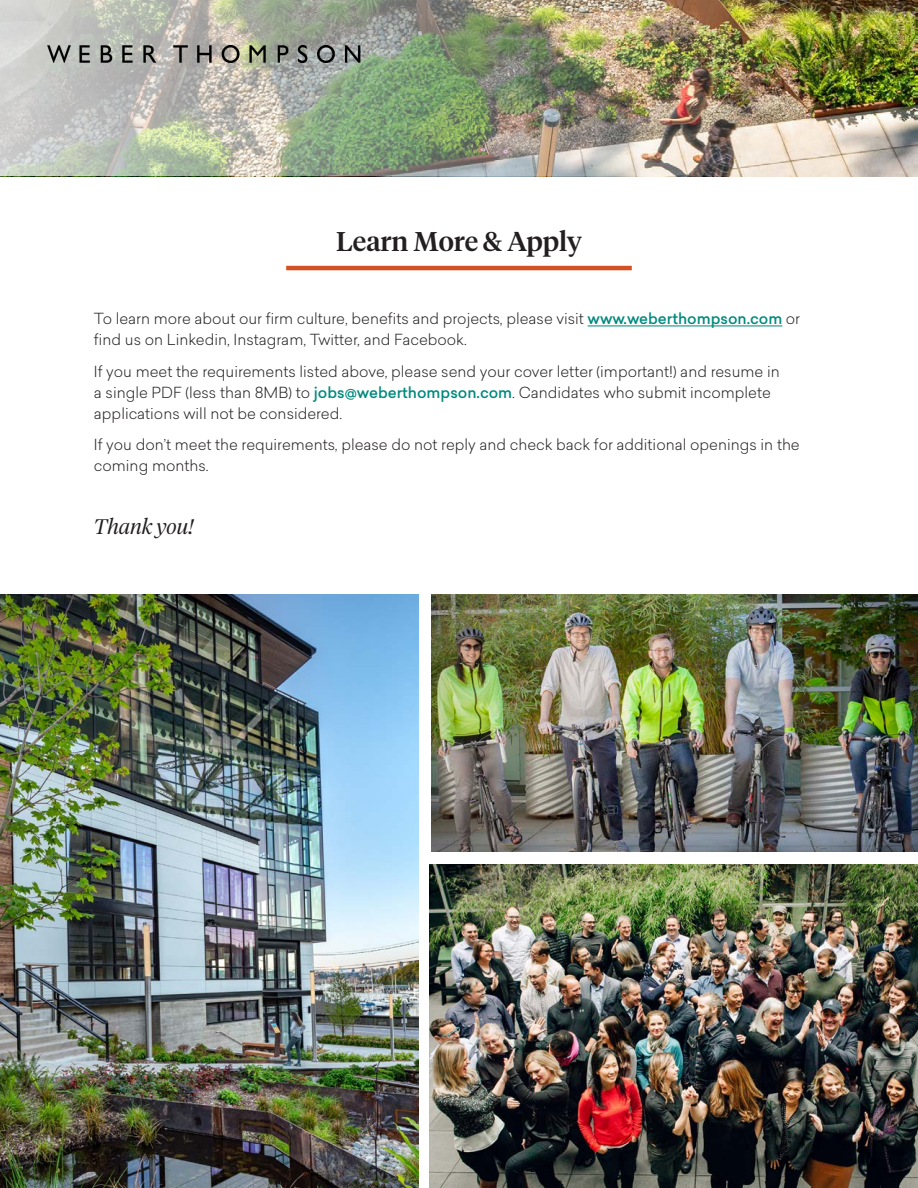
<style>
.page{position:relative;width:918px;height:1188px;background:#fff}
.page>*{position:absolute;margin:0;border:0;box-sizing:border-box;transform-origin:0 0}
.header_1{font:500 27px "Tiempos Headline";color:#231f20}
.Body_Copy_3{font:italic 300 21px "Tiempos Headline";color:#231f20}
.Body_Copy_3-2{font:300 15px/21px "Sailec";color:#231f20}
.s1{font-weight:500;color:#008a7d}
</style>
<div class="page">
<img style="left:431px;top:594px;width:487px;height:257px">
<img style="left:430px;top:864px;width:488px;height:324px">
<hr style="left:588px;top:326px;width:194px;height:1px;background:#008a7d">
<hr style="left:286px;top:266px;width:346px;height:4px;background:#d45124">
<img style="left:0;top:594px;width:418px;height:594px">
<img style="left:876px;top:0;width:42px;height:176px">
<img style="left:0;top:0;width:876px;height:176px">
<img style="left:47px;top:45px;width:315px;height:18px">
<p class="header_1" style="left:336px;top:223px;width:247px">Learn More &amp; Apply</p>
<p class="Body_Copy_3-2" style="left:94px;top:308px;width:708px">To learn more about our firm culture, benefits and projects, please visit <span class="s1">www.weberthompson.com</span> or find us on Linkedin, Instagram, Twitter, and Facebook.</p>
<p class="Body_Copy_3-2" style="left:94px;top:361px;width:687px">If you meet the requirements listed above, please send your cover letter (important!) and resume in a single PDF (less than 8MB) to <span class="s1">jobs@weberthompson.com</span>. Candidates who submit incomplete applications will not be considered.</p>
<p class="Body_Copy_3-2" style="left:94px;top:434px;width:707px">If you don’t meet the requirements, please do not reply and check back for additional openings in the coming months.</p>
<p class="Body_Copy_3" style="left:94px;top:513px;width:101px">Thank you!</p>
</div>
